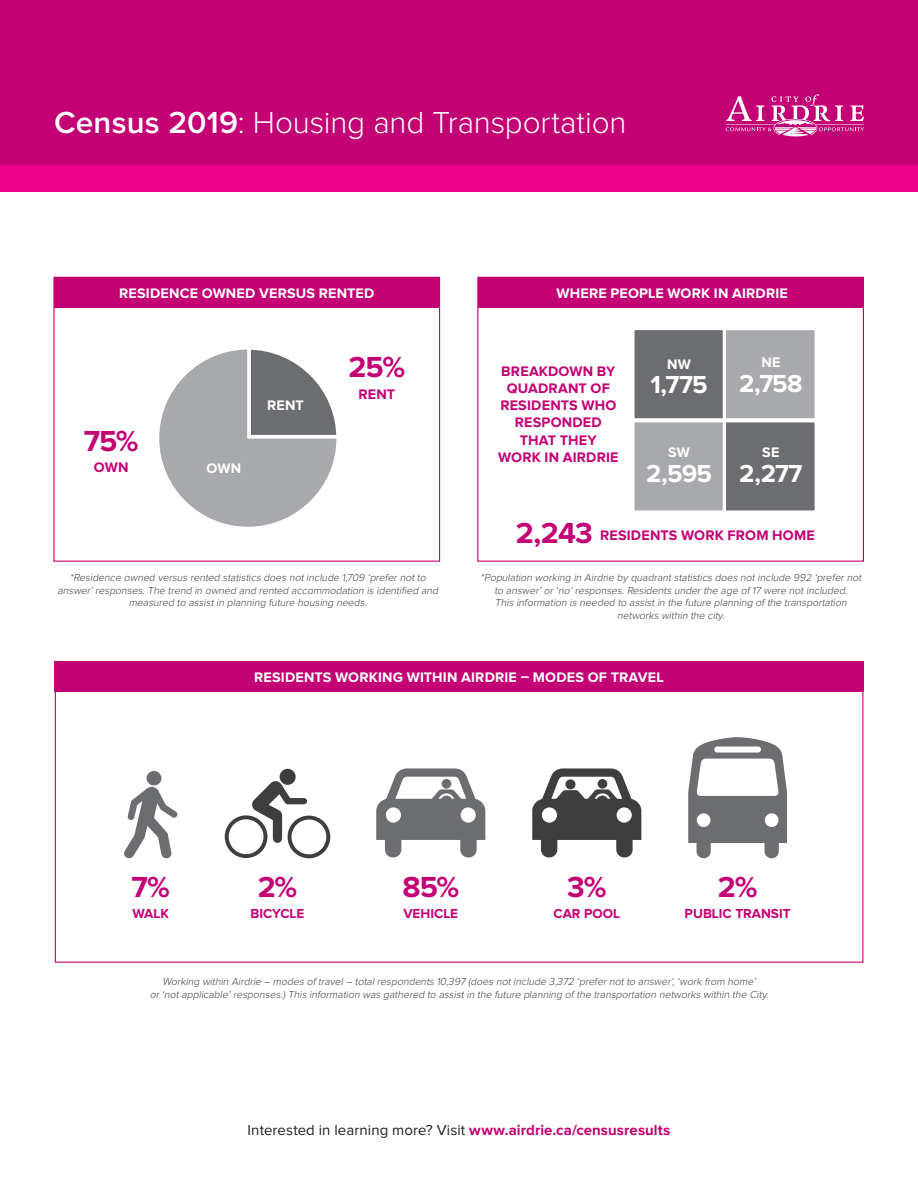
<style>
.page{position:relative;width:918px;height:1188px;background:#fff}
.page>*{position:absolute;margin:0;border:0;box-sizing:border-box;transform-origin:0 0}
.t1{font:300 31.5px "Proxima Nova";letter-spacing:-.005em;color:#fff}
.Intro_blurb{font:700 30px "Proxima Nova";letter-spacing:-.03em;color:#c30175}
.Intro_blurb-2{font:700 25.5px "Proxima Nova";letter-spacing:-.03em;color:#fff}
.t2{font:15px "Proxima Nova";letter-spacing:.005em;color:#231f20}
.Intro_blurb-3{font:700 14.25px "Proxima Nova";letter-spacing:.015em;color:#fff}
.Intro_blurb-4{font:700 14.25px/17.2px "Proxima Nova";letter-spacing:.01em;color:#c30175;text-align:center}
.t3{font:700 13.5px "Proxima Nova";color:#c30175}
.t4{font:italic 300 10.5px/12.6px "Proxima Nova";color:#3e3e3f;text-align:center}
.s1{font-weight:600}
.s2{font-weight:700;color:#c30175}
</style>
<div class="page">
<svg style="left:634px;top:330px;width:181px;height:181px;background:#8f9094"></svg>
<div style="left:0;top:163px;width:918px;height:28px;background:#ed028c"></div>
<div style="left:0;top:0;width:918px;height:164px;background:#c30175"></div>
<svg style="left:726px;top:94px;width:138px;height:42px"></svg>
<div style="left:54px;top:277px;width:386px;height:31px;background:#c30175"></div>
<div style="left:478px;top:277px;width:385px;height:31px;background:#c30175"></div>
<div style="left:53px;top:277px;width:387px;height:285px;border:1px solid #c30175"></div>
<div style="left:477px;top:277px;width:387px;height:285px;border:1px solid #c30175"></div>
<svg style="left:159px;top:349px;width:178px;height:178px"></svg>
<div style="left:54px;top:661px;width:810px;height:31px;background:#c30175"></div>
<svg style="left:688px;top:737px;width:99px;height:122px"></svg>
<div style="left:280px;top:769px;width:16px;height:16px;background:#3e3e3f;border-radius:50%"></div>
<svg style="left:225px;top:781px;width:105px;height:77px"></svg>
<div style="left:146px;top:771px;width:16px;height:15px;background:#6c6d70;border-radius:50%"></div>
<svg style="left:124px;top:787px;width:53px;height:71px"></svg>
<svg style="left:376px;top:768px;width:109px;height:90px"></svg>
<svg style="left:532px;top:768px;width:109px;height:90px"></svg>
<p class="t1" style="left:54px;top:105px;width:574px"><span class="s1">Census 2019</span>: Housing and Transportation</p>
<p class="Intro_blurb-3" style="left:119px;top:285px;width:257px">RESIDENCE OWNED VERSUS RENTED</p>
<p class="Intro_blurb-3" style="left:556px;top:285px;width:233px">WHERE PEOPLE WORK IN AIRDRIE</p>
<p class="Intro_blurb" style="left:84px;top:424px;width:56px">75%</p>
<p class="Intro_blurb-4" style="left:94px;top:459px;width:36px">OWN</p>
<p class="Intro_blurb-3" style="left:207px;top:460px;width:36px">OWN</p>
<p class="Intro_blurb-3" style="left:267px;top:397px;width:38px">RENT</p>
<p class="Intro_blurb" style="left:349px;top:350px;width:58px">25%</p>
<p class="Intro_blurb-4" style="left:358px;top:386px;width:38px">RENT</p>
<p class="t4" style="left:57px;top:571px;width:384px">*Residence owned versus rented statistics does notinclude 1,709 ‘prefernotto answer’responses.The trend in owned and rented accommodation is identified and measured to assistin planning future housing needs.</p>
<p class="Intro_blurb-4" style="left:498px;top:363px;width:122px">BREAKDOWN BY<br>QUADRANT OF<br>RESIDENTS WHO<br>RESPONDED<br>THAT THEY<br>WORK IN AIRDRIE</p>
<p class="Intro_blurb-3" style="left:667px;top:356px;width:25px">NW</p>
<p class="Intro_blurb-3" style="left:761px;top:354px;width:21px">NE</p>
<p class="Intro_blurb-2" style="left:650px;top:370px;width:59px">1,775</p>
<p class="Intro_blurb-2" style="left:739px;top:369px;width:65px">2,758</p>
<p class="Intro_blurb-3" style="left:668px;top:444px;width:23px">SW</p>
<p class="Intro_blurb-3" style="left:762px;top:444px;width:19px">SE</p>
<p class="Intro_blurb-2" style="left:646px;top:459px;width:67px">2,595</p>
<p class="Intro_blurb-2" style="left:739px;top:459px;width:65px">2,277</p>
<p class="Intro_blurb" style="left:516px;top:516px;width:79px">2,243</p>
<p class="Intro_blurb-4" style="left:600px;top:527px;width:216px">RESIDENTS WORK FROM HOME</p>
<p class="t4" style="left:481px;top:571px;width:384px">*Population working in Airdrie by quadrantstatistics does notinclude 992 ‘prefernot to answer’or‘no’responses.Residents underthe age of 17 were notincluded.<br>This information is needed to assistin the future planning of the transportation networks within the city.</p>
<p class="Intro_blurb" style="left:131px;top:870px;width:40px">7%</p>
<p class="t3" style="left:132px;top:905px;width:38px">WALK</p>
<p class="Intro_blurb-3" style="left:254px;top:669px;width:411px">RESIDENTS WORKING WITHIN AIRDRIE – MODES OF TRAVEL</p>
<p class="Intro_blurb" style="left:258px;top:870px;width:41px">2%</p>
<p class="t3" style="left:251px;top:905px;width:55px">BICYCLE</p>
<p class="Intro_blurb" style="left:402px;top:870px;width:58px">85%</p>
<p class="t3" style="left:403px;top:905px;width:56px">VEHICLE</p>
<p class="Intro_blurb" style="left:567px;top:870px;width:41px">3%</p>
<p class="t3" style="left:553px;top:905px;width:68px">CAR POOL</p>
<p class="Intro_blurb" style="left:718px;top:870px;width:41px">2%</p>
<p class="t3" style="left:685px;top:905px;width:107px">PUBLIC TRANSIT</p>
<p class="t4" style="left:150px;top:976px;width:622px">Working within Airdrie – modes of travel– totalrespondents 10,397 (does notinclude 3,372 ‘prefernotto answer’,‘work from home’ or‘notapplicable’responses.)This information was gathered to assistin the future planning of the transportation networks within the City.</p>
<p class="t2" style="left:248px;top:1121px;width:424px">Interested in learning more? Visit <span class="s2">www.airdrie.ca/censusresults</span></p>
</div>
